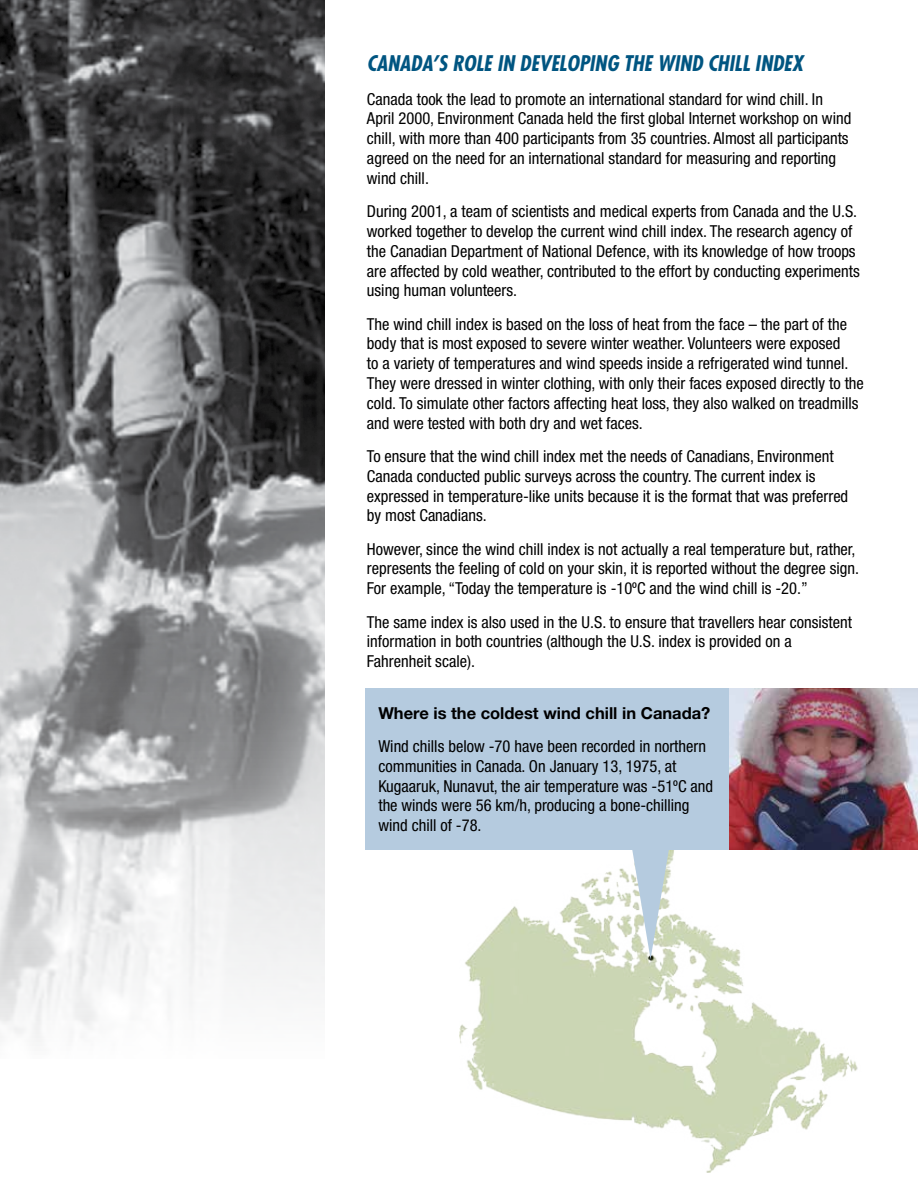
<style>
.page{position:relative;width:918px;height:1188px;background:#fff}
.page>*{position:absolute;margin:0;border:0;box-sizing:border-box;transform-origin:0 0}
.t1{font:italic 700 condensed 21px "Futura Std";color:#005581}
.t2{font:condensed 16.5px/19.8px "Helvetica Neue LT Std";color:#000}
.t3{font:700 16.5px "Helvetica Neue LT Std";color:#000}
</style>
<div class="page">
<img style="left:459px;top:850px;width:399px;height:322px">
<img style="left:0;top:0;width:325px;height:1042px">
<div style="left:365px;top:688px;width:364px;height:162px;background:#b5cbdf"></div>
<img style="left:729px;top:688px;width:189px;height:162px">
<svg style="left:632px;top:850px;width:37px;height:109px"></svg>
<p class="t1" style="left:367px;top:51px;width:438px">CANADA’S ROLE IN DEVELOPING THE WIND CHILL INDEX</p>
<p class="t2" style="left:367px;top:89px;width:486px">Canada took the lead to promote an international standard for wind chill. In April 2000, Environment Canada held the first global Internet workshop on wind chill, with more than 400 participants from 35 countries. Almost all participants agreed on the need for an international standard for measuring and reporting wind chill.</p>
<p class="t2" style="left:367px;top:201px;width:494px">During 2001, a team of scientists and medical experts from Canada and the U.S. worked together to develop the current wind chill index. The research agency of the Canadian Department of National Defence, with its knowledge of how troops are affected by cold weather, contributed to the effort by conducting experiments using human volunteers.</p>
<p class="t2" style="left:367px;top:314px;width:498px">The wind chill index is based on the loss of heat from the face – the part of the body that is most exposed to severe winter weather. Volunteers were exposed<br>to a variety of temperatures and wind speeds inside a refrigerated wind tunnel.<br>They were dressed in winter clothing, with only their faces exposed directly to the cold. To simulate other factors affecting heat loss, they also walked on treadmills and were tested with both dry and wet faces.</p>
<p class="t2" style="left:367px;top:446px;width:483px">To ensure that the wind chill index met the needs of Canadians, Environment Canada conducted public surveys across the country. The current index is expressed in temperature-like units because it is the format that was preferred by most Canadians.</p>
<p class="t2" style="left:367px;top:539px;width:494px">However, since the wind chill index is not actually a real temperature but, rather, represents the feeling of cold on your skin, it is reported without the degree sign.<br>For example, “Today the temperature is -10ºC and the wind chill is -20.”</p>
<p class="t2" style="left:367px;top:612px;width:487px">The same index is also used in the U.S. to ensure that travellers hear consistent information in both countries (although the U.S. index is provided on a<br>Fahrenheit scale).</p>
<p class="t3" style="left:378px;top:703px;width:334px">Where is the coldest wind chill in Canada?</p>
<p class="t2" style="left:378px;top:736px;width:336px">Wind chills below -70 have been recorded in northern communities in Canada. On January 13, 1975, at Kugaaruk, Nunavut, the air temperature was -51ºC and the winds were 56 km/h, producing a bone-chilling wind chill of -78.</p>
</div>
